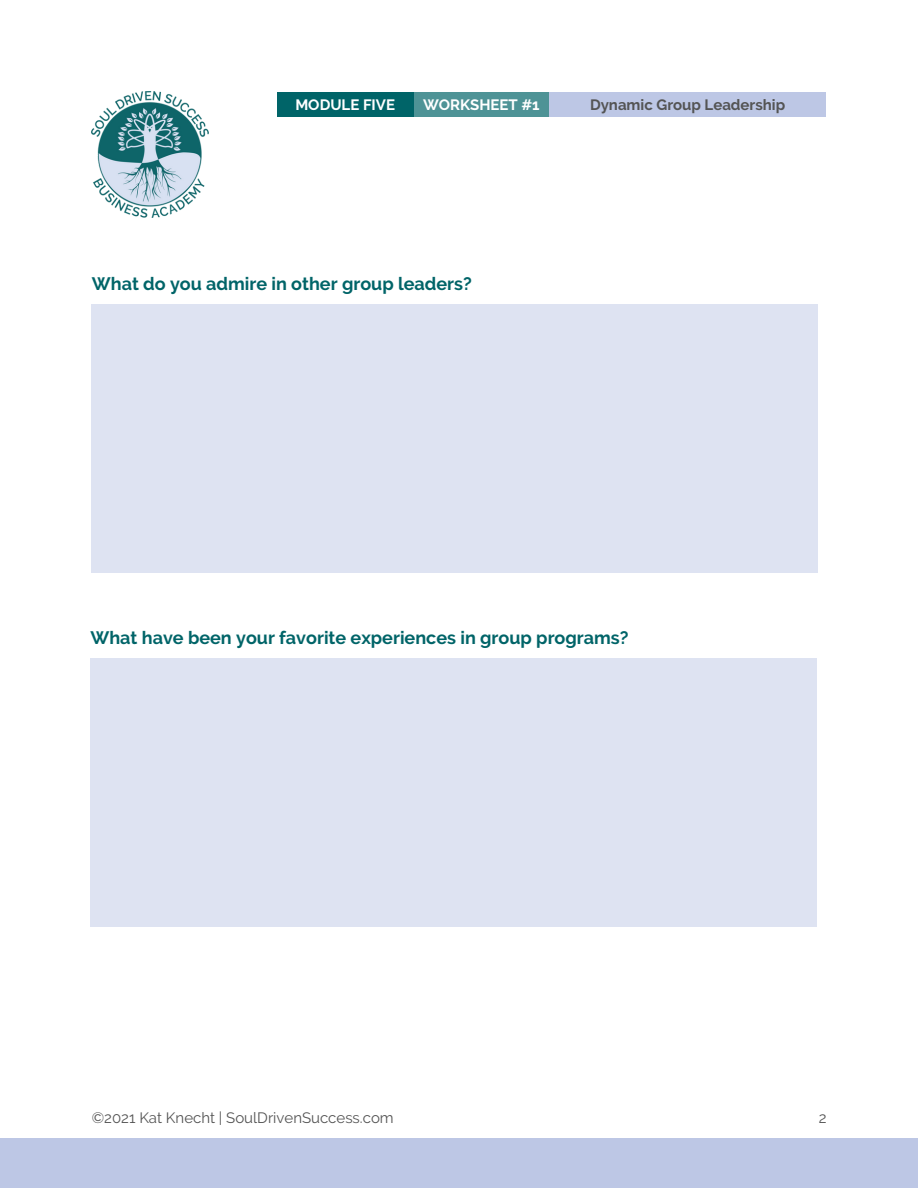
<style>
.page{position:relative;width:918px;height:1188px;background:#fff}
.page>*{position:absolute;margin:0;border:0;box-sizing:border-box;transform-origin:0 0}
.t1{font:700 18px "Raleway";color:#006468}
.t2{font:15px "Raleway";color:#545454}
.t3{font:700 15px "Raleway";color:#545454}
.t4{font:700 15px "Raleway";color:#fff}
</style>
<div class="page">
<div style="left:0;top:1138px;width:918px;height:50px;background:#bdc7e5"></div>
<img style="left:92px;top:92px;width:117px;height:126px">
<div style="left:277px;top:92px;width:136px;height:25px;background:#006468"></div>
<div style="left:413px;top:92px;width:136px;height:25px;background:#4e9396"></div>
<div style="left:549px;top:92px;width:277px;height:25px;background:#bdc7e5"></div>
<div style="left:91px;top:304px;width:727px;height:269px;background:#dee3f2"></div>
<div style="left:90px;top:658px;width:727px;height:269px;background:#dee3f2"></div>
<p class="t4" style="left:295px;top:95px;width:101px">MODULE FIVE</p>
<p class="t4" style="left:423px;top:95px;width:118px">WORKSHEET #1</p>
<p class="t3" style="left:590px;top:95px;width:197px">Dynamic Group Leadership</p>
<p class="t1" style="left:92px;top:273px;width:382px">What do you admire in other group leaders?</p>
<p class="t1" style="left:91px;top:627px;width:540px">What have been your favorite experiences in group programs?</p>
<p class="t2" style="left:92px;top:1109px;width:303px">©2021 Kat Knecht | SoulDrivenSuccess.com</p>
<p class="t2" style="left:819px;top:1109px;width:9px">2</p>
</div>
